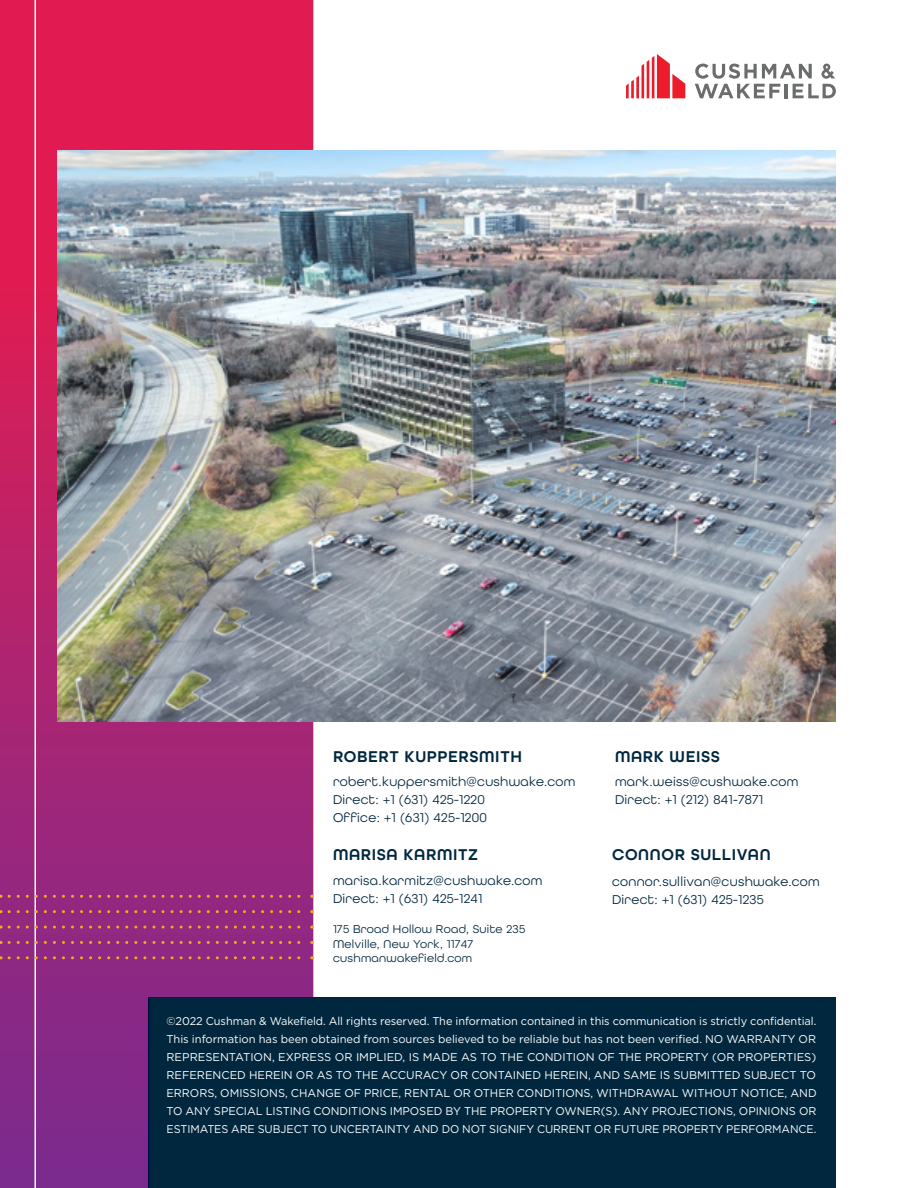
<style>
.page{position:relative;width:918px;height:1188px;background:#fff}
.page>*{position:absolute;margin:0;border:0;box-sizing:border-box;transform-origin:0 0}
.t1{font:600 16.5px "All Round Gothic";letter-spacing:.04em;color:#00273e}
.t2{font:13.5px/18px "All Round Gothic";letter-spacing:.025em;color:#00273e}
.t3{font:12px/14.4px "All Round Gothic";letter-spacing:.025em;color:#00273e}
.t4{font:11.25px/18px "Gotham";letter-spacing:-.005em;color:#fff;text-align:justify}
</style>
<div class="page">
<svg style="left:0;top:0;width:313px;height:1188px;background:#af236e"></svg>
<hr style="left:34px;top:0;width:2px;height:1188px;background:#fff">
<img style="left:57px;top:150px;width:779px;height:571px">
<div style="left:148px;top:997px;width:688px;height:191px;background:#00273e"></div>
<svg style="left:9px;top:895px;width:304px;height:3px"></svg>
<svg style="left:9px;top:910px;width:304px;height:3px"></svg>
<svg style="left:9px;top:926px;width:304px;height:3px"></svg>
<svg style="left:9px;top:941px;width:304px;height:3px"></svg>
<svg style="left:9px;top:956px;width:304px;height:3px"></svg>
<svg style="left:626px;top:54px;width:59px;height:44px"></svg>
<svg style="left:695px;top:64px;width:141px;height:34px"></svg>
<h1 class="t1" style="left:333px;top:747px;width:191px">ROBERT KUPPERSMITH</h1>
<h1 class="t1" style="left:615px;top:746px;width:107px">MARK WEISS</h1>
<p class="t2" style="left:333px;top:773px;width:244px">robert.kuppersmith@cushwake.com<br>Direct: +1 (631) 425-1220<br>Office: +1 (631) 425-1200</p>
<p class="t2" style="left:615px;top:772px;width:185px">mark.weiss@cushwake.com<br>Direct: +1 (212) 841-7871</p>
<h1 class="t1" style="left:333px;top:844px;width:147px">MARISA KARMITZ</h1>
<p class="t2" style="left:333px;top:871px;width:211px">marisa.karmitz@cushwake.com<br>Direct: +1 (631) 425-1241</p>
<p class="t3" style="left:333px;top:922px;width:194px">175 Broad Hollow Road, Suite 235<br>Melville, New York, 11747 cushmanwakefield.com</p>
<h1 class="t1" style="left:612px;top:844px;width:160px">CONNOR SULLIVAN</h1>
<p class="t2" style="left:612px;top:872px;width:209px">connor.sullivan@cushwake.com<br>Direct: +1 (631) 425-1235</p>
<p class="t4" style="left:166px;top:1012px;width:652px">©2022 Cushman &amp; Wakefield. All rights reserved. The information contained in this communication is strictly confidential.<br>This information has been obtained from sources believed to be reliable but has not been verified. NO WARRANTY OR REPRESENTATION, EXPRESS OR IMPLIED, IS MADE AS TO THE CONDITION OF THE PROPERTY (OR PROPERTIES)<br>REFERENCED HEREIN OR AS TO THE ACCURACY OR CONTAINED HEREIN, AND SAME IS SUBMITTED SUBJECT TO ERRORS, OMISSIONS, CHANGE OF PRICE, RENTAL OR OTHER CONDITIONS, WITHDRAWAL WITHOUT NOTICE, AND TO ANY SPECIAL LISTING CONDITIONS IMPOSED BY THE PROPERTY OWNER(S). ANY PROJECTIONS, OPINIONS OR ESTIMATES ARE SUBJECT TO UNCERTAINTY AND DO NOT SIGNIFY CURRENT OR FUTURE PROPERTY PERFORMANCE.</p>
</div>
